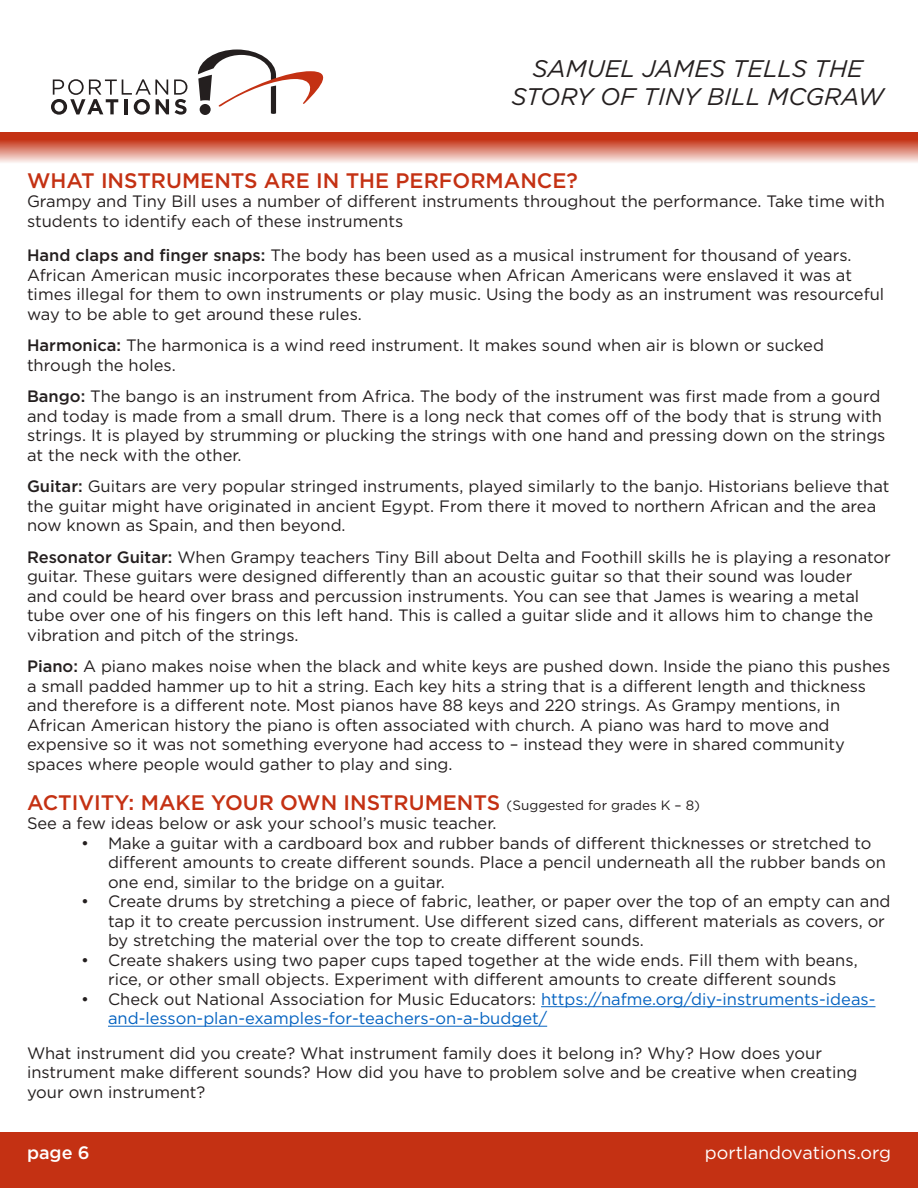
<style>
.page{position:relative;width:918px;height:1188px;background:#fff}
.page>*{position:absolute;margin:0;border:0;box-sizing:border-box;transform-origin:0 0}
.t1{font:italic 24px/28.8px "Gotham";color:#241f1f;text-align:center}
.t2{font:500 21px "Gotham";color:#c43113}
.t3{font:18px "Gotham";color:#fff}
.t4{font:500 18px "Gotham";color:#fff}
.t5{font:16.5px/19.5px "Gotham";color:#241f1f}
.t6{font:16.5px/19.5px "Gotham";color:#0563c1}
.s1{font-weight:500}
.s2{font-weight:400;font-size:13.5px;color:#241f1f}
.s3{color:#241f1f}
</style>
<div class="page">
<div style="left:0;top:1132px;width:918px;height:56px;background:#c43113"></div>
<svg style="left:198px;top:50px;width:125px;height:64px"></svg>
<svg style="left:51px;top:79px;width:136px;height:36px"></svg>
<div style="left:0;top:133px;width:918px;height:6px;background:#c43113"></div>
<div style="left:0;top:139px;width:918px;height:24px;background:linear-gradient(to bottom,#c33012,#f9ebe8)"></div>
<hr style="left:541px;top:1006px;width:335px;height:1px;background:#0563c1">
<hr style="left:108px;top:1026px;width:439px;height:1px;background:#0563c1">
<h1 class="t1" style="left:512px;top:53px;width:374px">SAMUEL JAMES TELLS THE<br>STORY OF TINY BILL MCGRAW</h1>
<p class="t2" style="left:27px;top:167px;width:552px">WHAT INSTRUMENTS ARE IN THE PERFORMANCE?</p>
<p class="t5" style="left:27px;top:192px;width:860px">Grampy and Tiny Bill uses a number of different instruments throughout the performance. Take time with students to identify each of these instruments</p>
<p class="t5" style="left:27px;top:246px;width:859px"><span class="s1">Hand claps and finger snaps:</span> The body has been used as a musical instrument for thousand of years.<br>African American music incorporates these because when African Americans were enslaved it was at times illegal for them to own instruments or play music. Using the body as an instrument was resourceful way to be able to get around these rules.</p>
<p class="t5" style="left:27px;top:336px;width:799px"><span class="s1">Harmonica:</span> The harmonica is a wind reed instrument. It makes sound when air is blown or sucked through the holes.</p>
<p class="t5" style="left:27px;top:387px;width:860px"><span class="s1">Bango:</span> The bango is an instrument from Africa. The body of the instrument was first made from a gourd and today is made from a small drum. There is a long neck that comes off of the body that is strung with strings. It is played by strumming or plucking the strings with one hand and pressing down on the strings at the neck with the other.</p>
<p class="t5" style="left:27px;top:477px;width:864px"><span class="s1">Guitar:</span> Guitars are very popular stringed instruments, played similarly to the banjo. Historians believe that the guitar might have originated in ancient Egypt. From there it moved to northern African and the area now known as Spain, and then beyond.</p>
<p class="t5" style="left:27px;top:547px;width:865px"><span class="s1">Resonator Guitar:</span> When Grampy teachers Tiny Bill about Delta and Foothill skills he is playing a resonator guitar. These guitars were designed differently than an acoustic guitar so that their sound was louder<br>and could be heard over brass and percussion instruments. You can see that James is wearing a metal tube over one of his fingers on this left hand. This is called a guitar slide and it allows him to change the vibration and pitch of the strings.</p>
<p class="t5" style="left:27px;top:657px;width:865px"><span class="s1">Piano:</span> A piano makes noise when the black and white keys are pushed down. Inside the piano this pushes a small padded hammer up to hit a string. Each key hits a string that is a different length and thickness and therefore is a different note. Most pianos have 88 keys and 220 strings. As Grampy mentions, in African American history the piano is often associated with church. A piano was hard to move and expensive so it was not something everyone had access to – instead they were in shared community spaces where people would gather to play and sing.</p>
<p class="t2" style="left:27px;top:788px;width:675px">ACTIVITY: MAKE YOUR OWN INSTRUMENTS <span class="s2">(Suggested for grades K – 8)</span></p>
<p class="t5" style="left:27px;top:813px;width:471px">See a few ideas below or ask your school’s music teacher.</p>
<p class="t5" style="left:108px;top:833px;width:780px;text-indent:-27px">• Make a guitar with a cardboard box and rubber bands of different thicknesses or stretched to different amounts to create different sounds. Place a pencil underneath all the rubber bands on one end, similar to the bridge on a guitar.</p>
<p class="t5" style="left:108px;top:891px;width:784px;text-indent:-27px">• Create drums by stretching a piece of fabric, leather, or paper over the top of an empty can and tap it to create percussion instrument. Use different sized cans, different materials as covers, or by stretching the material over the top to create different sounds.</p>
<p class="t5" style="left:81px;top:950px;width:778px;text-align:center">• Create shakers using two paper cups taped together at the wide ends. Fill them with beans, rice, or other small objects. Experiment with different amounts to create different sounds</p>
<p class="t6" style="left:108px;top:989px;width:769px;text-indent:-27px"><span class="s3">• Check out National Association for Music Educators:</span> https://nafme.org/diy-instruments-ideas&shy;and-lesson-plan-examples-for-teachers-on-a-budget/</p>
<p class="t5" style="left:27px;top:1043px;width:832px">What instrument did you create? What instrument family does it belong in? Why? How does your instrument make different sounds? How did you have to problem solve and be creative when creating your own instrument?</p>
<p class="t4" style="left:27px;top:1141px;width:64px">page 6</p>
<p class="t3" style="left:705px;top:1141px;width:188px">portlandovations.org</p>
</div>
